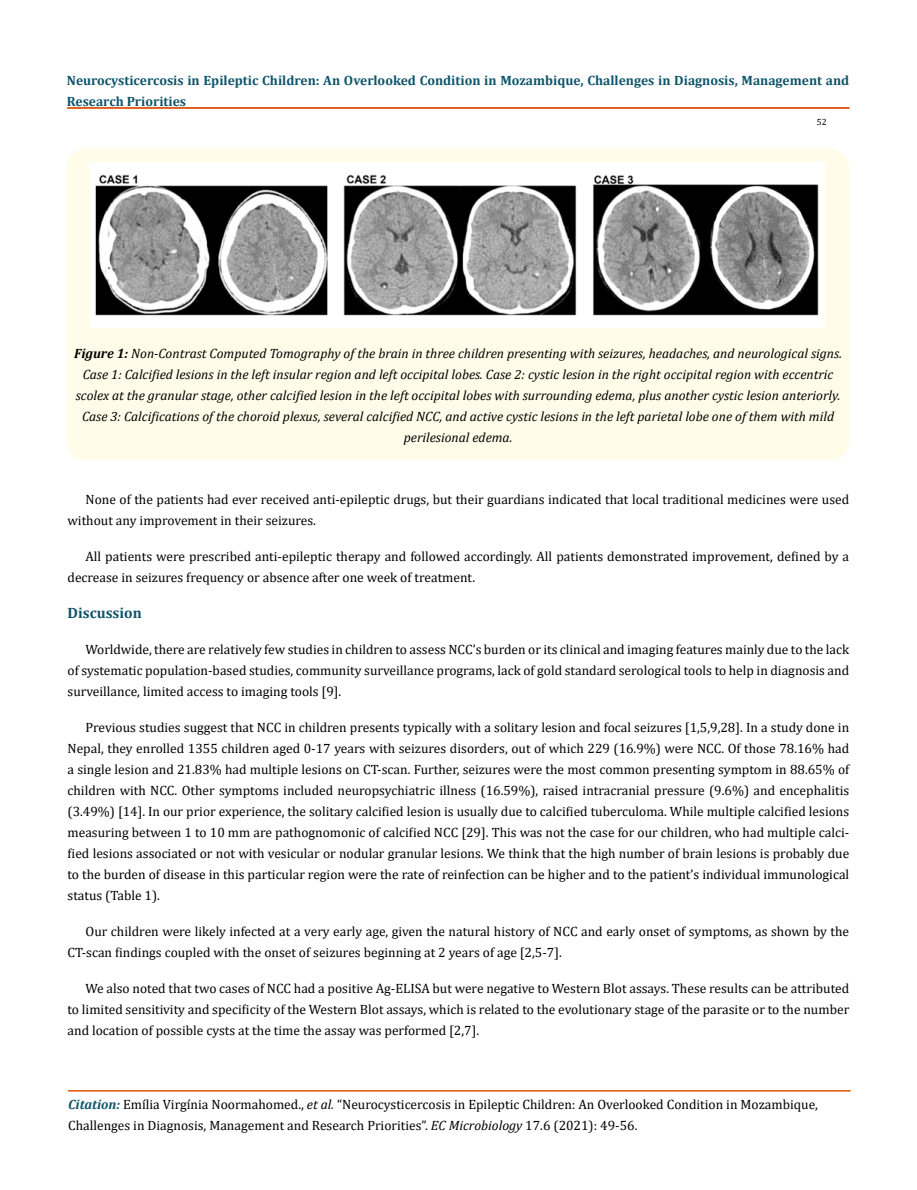
<style>
.page{position:relative;width:917px;height:1190px;background:#fff}
.page>*{position:absolute;margin:0;border:0;box-sizing:border-box;transform-origin:0 0}
.t1{font:700 15px "Cambria";color:#0e546a}
.t2{font:13.5px/21px "Cambria";color:#000}
.t3{font:italic 13.5px/21px "Cambria";color:#000;text-align:center}
.t4{font:700 13.5px/21px "Cambria";color:#0e546a}
.t5{font:9px "Cambria";color:#000}
.s1{font-weight:700}
.s2{font-weight:700;font-style:italic;color:#0e546a}
.s3{font-style:italic}
</style>
<div class="page">
<div style="left:67px;top:108px;width:782px;height:1px;border:1px solid #e05d1a"></div>
<div style="left:68px;top:1090px;width:782px;height:1px;border:1px solid #e05d1a"></div>
<div style="left:67px;top:149px;width:782px;height:311px;background:#fffde9;border-radius:18px"></div>
<img style="left:89px;top:162px;width:735px;height:165px">
<p class="t4" style="left:67px;top:69px;width:783px">Neurocysticercosis in Epileptic Children: An Overlooked Condition in Mozambique, Challenges in Diagnosis, Management and<br>Research Priorities</p>
<p class="t5" style="left:816px;top:117px;width:11px">52</p>
<p class="t3" style="left:74px;top:342px;width:769px"><span class="s1">Figure 1:</span> Non-Contrast Computed Tomography of the brain in three children presenting with seizures, headaches, and neurological signs.<br>Case 1: Calcified lesions in the left insular region and left occipital lobes. Case 2: cystic lesion in the right occipital region with eccentric scolex at the granular stage, other calcified lesion in the left occipital lobes with surrounding edema, plus another cystic lesion anteriorly.<br>Case 3: Calcifications of the choroid plexus, several calcified NCC, and active cystic lesions in the left parietal lobe one of them with mild perilesional edema.</p>
<p class="t2" style="left:68px;top:488px;width:783px;text-indent:18px">None of the patients had ever received anti-epileptic drugs, but their guardians indicated that local traditional medicines were used without any improvement in their seizures.</p>
<p class="t2" style="left:68px;top:545px;width:783px;text-indent:18px">All patients were prescribed anti-epileptic therapy and followed accordingly. All patients demonstrated improvement, defined by a decrease in seizures frequency or absence after one week of treatment.</p>
<p class="t1" style="left:68px;top:602px;width:76px">Discussion</p>
<p class="t2" style="left:68px;top:638px;width:783px;text-align:justify;text-indent:18px">Worldwide, there are relatively few studies in children to assess NCC’s burden or its clinical and imaging features mainly due to the lack of systematic population-based studies, community surveillance programs, lack of gold standard serological tools to help in diagnosis and surveillance, limited access to imaging tools [9].</p>
<p class="t2" style="left:68px;top:716px;width:783px;text-align:justify;text-indent:18px">Previous studies suggest that NCC in children presents typically with a solitary lesion and focal seizures [1,5,9,28]. In a study done in Nepal, they enrolled 1355 children aged 0-17 years with seizures disorders, out of which 229 (16.9%) were NCC. Of those 78.16% had a single lesion and 21.83% had multiple lesions on CT-scan. Further, seizures were the most common presenting symptom in 88.65% of children with NCC. Other symptoms included neuropsychiatric illness (16.59%), raised intracranial pressure (9.6%) and encephalitis (3.49%) [14]. In our prior experience, the solitary calcified lesion is usually due to calcified tuberculoma. While multiple calcified lesions measuring between 1 to 10 mm are pathognomonic of calcified NCC [29]. This was not the case for our children, who had multiple calci&shy;fied lesions associated or not with vesicular or nodular granular lesions. We think that the high number of brain lesions is probably due to the burden of disease in this particular region were the rate of reinfection can be higher and to the patient’s individual immunological status (Table 1).</p>
<p class="t2" style="left:68px;top:920px;width:783px;text-indent:18px">Our children were likely infected at a very early age, given the natural history of NCC and early onset of symptoms, as shown by the<br>CT-scan findings coupled with the onset of seizures beginning at 2 years of age [2,5-7].</p>
<p class="t2" style="left:68px;top:977px;width:783px;text-align:justify;text-indent:18px">We also noted that two cases of NCC had a positive Ag-ELISA but were negative to Western Blot assays. These results can be attributed to limited sensitivity and specificity of the Western Blot assays, which is related to the evolutionary stage of the parasite or to the number and location of possible cysts at the time the assay was performed [2,7].</p>
<p class="t2" style="left:68px;top:1094px;width:751px"><span class="s2">Citation:</span> Emília Virgínia Noormahomed., <span class="s3">et al.</span> “Neurocysticercosis in Epileptic Children: An Overlooked Condition in Mozambique,<br>Challenges in Diagnosis, Management and Research Priorities”. <span class="s3">EC Microbiology</span> 17.6 (2021): 49-56.</p>
</div>
